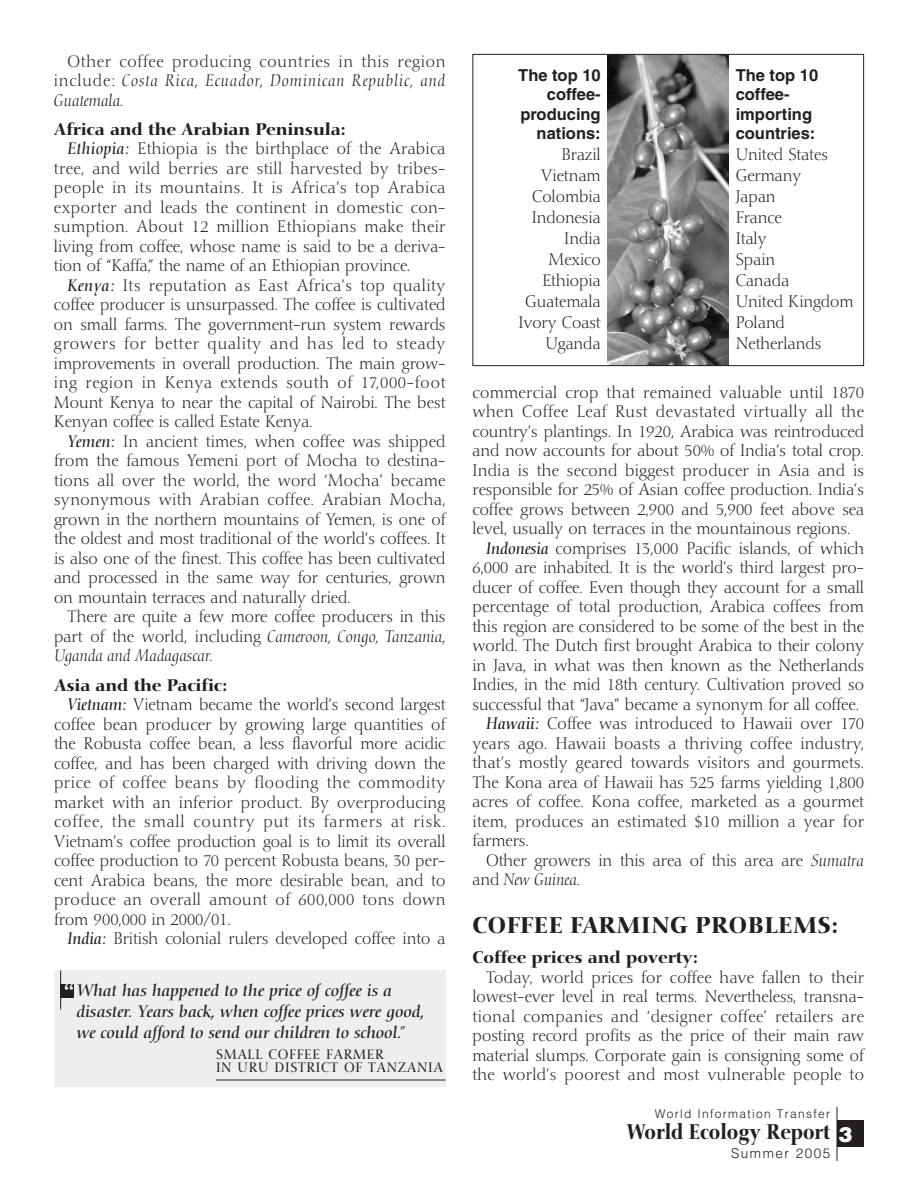
<style>
.page{position:relative;width:918px;height:1188px;background:#fff}
.page>*{position:absolute;margin:0;border:0;box-sizing:border-box;transform-origin:0 0}
.t1{font:500 22.5px "Nofret";letter-spacing:.02em;color:#231f20}
.t2{font:500 21px "Nofret";color:#231f20;scale:.85 1}
.t3{font:900 21px "Helvetica";color:#fff}
.t4{font:700 21px "Helvetica";color:#fff}
.t5{font:300 16.5px/21px "Nofret";color:#231f20;text-align:justify}
.t6{font:300 16.5px "Nofret";letter-spacing:.02em;color:#231f20}
.t7{font:300 16.5px "Nofret";letter-spacing:.035em;color:#231f20}
.t8{font:300 16.5px "Nofret";letter-spacing:.025em;color:#231f20}
.t9{font:300 16.5px "Nofret";letter-spacing:.03em;color:#231f20}
.t10{font:italic 16.5px/21px "Nofret";color:#231f20;scale:1.1 1}
.t11{font:500 16.5px "Nofret";color:#231f20}
.t12{font:700 16.5px/19.5px "Helvetica";color:#231f20;text-align:right}
.t13{font:300 16.5px "Nofret";letter-spacing:.055em;color:#231f20}
.t14{font:300 16.5px "Nofret";letter-spacing:.045em;color:#231f20}
.t15{font:300 16.5px "Nofret";letter-spacing:.05em;color:#231f20}
.t16{font:300 16.5px "Nofret";letter-spacing:.04em;color:#231f20}
.t17{font:italic 300 16.5px "Nofret";color:#231f20}
.t18{font:13.5px/13.5px "Nofret";letter-spacing:.05em;color:#231f20}
.t19{font:300 13.5px "Helvetica";letter-spacing:.11em;color:#231f20}
.t20{font:300 12px "Helvetica";letter-spacing:.11em;color:#231f20}
.s1{font-style:italic}
.s2{font-weight:400;font-style:italic}
.s3{font-style:normal}
</style>
<div class="page">
<img style="left:608px;top:56px;width:121px;height:308px">
<div style="left:472px;top:54px;width:392px;height:312px;border:1px solid #231f20"></div>
<div style="left:837px;top:1120px;width:27px;height:28px;background:#231f20"></div>
<hr style="left:837px;top:1107px;width:1px;height:54px;background:#231f20">
<div style="left:54px;top:970px;width:392px;height:118px;background:#eeeeef"></div>
<div style="left:61px;top:984px;width:13px;height:14px;background:#231f20"></div>
<hr style="left:60px;top:970px;width:1px;height:39px;background:#231f20">
<hr style="left:216px;top:1080px;width:230px;height:1px;background:#231f20">
<p class="t5" style="left:54px;top:53px;width:393px;line-height:19.5px;text-indent:14px">Other coffee producing countries in this region include: <span class="s1">Costa Rica, Ecuador, Dominican Republic, and Guatemala.</span></p>
<p class="t11" style="left:54px;top:122px;width:293px">Africa and the Arabian Peninsula:</p>
<p class="t6" style="left:67px;top:142px;width:379px"><span class="s2">Ethiopia:</span> Ethiopia is the birthplace of the Arabica</p>
<p class="t8" style="left:54px;top:161px;width:393px">tree, and wild berries are still harvested by tribes-</p>
<p class="t7" style="left:54px;top:181px;width:393px">people in its mountains. It is Africa’s top Arabica</p>
<p class="t9" style="left:54px;top:200px;width:393px">exporter and leads the continent in domestic con-</p>
<p class="t9" style="left:54px;top:220px;width:393px">sumption. About 12 million Ethiopians make their</p>
<p class="t5" style="left:54px;top:237px;width:393px">living from coffee, whose name is said to be a deriva-</p>
<p class="t5" style="left:54px;top:257px;width:358px">tion of “Kaffa,” the name of an Ethiopian province.</p>
<p class="t7" style="left:67px;top:278px;width:380px"><span class="s2">Kenya:</span> Its reputation as East Africa’s top quality</p>
<p class="t5" style="left:54px;top:296px;width:393px">coffee producer is unsurpassed. The coffee is cultivated</p>
<p class="t5" style="left:54px;top:315px;width:393px">on small farms. The government-run system rewards</p>
<p class="t15" style="left:54px;top:337px;width:393px">growers for better quality and has led to steady</p>
<p class="t5" style="left:54px;top:354px;width:393px">improvements in overall production. The main grow-</p>
<p class="t14" style="left:54px;top:376px;width:393px">ing region in Kenya extends south of 17,000-foot</p>
<p class="t5" style="left:54px;top:393px;width:393px">Mount Kenya to near the capital of Nairobi. The best</p>
<p class="t5" style="left:54px;top:413px;width:260px">Kenyan coffee is called Estate Kenya.</p>
<p class="t5" style="left:67px;top:432px;width:380px"><span class="s2">Yemen:</span> In ancient times, when coffee was shipped</p>
<p class="t5" style="left:54px;top:452px;width:393px">from the famous Yemeni port of Mocha to destina-</p>
<p class="t5" style="left:54px;top:471px;width:393px">tions all over the world, the word ‘Mocha’ became</p>
<p class="t8" style="left:54px;top:493px;width:393px">synonymous with Arabian coffee. Arabian Mocha,</p>
<p class="t5" style="left:54px;top:510px;width:393px">grown in the northern mountains of Yemen, is one of</p>
<p class="t5" style="left:54px;top:530px;width:393px">the oldest and most traditional of the world’s coffees. It</p>
<p class="t5" style="left:54px;top:549px;width:393px">is also one of the finest. This coffee has been cultivated</p>
<p class="t5" style="left:54px;top:569px;width:393px">and processed in the same way for centuries, grown</p>
<p class="t5" style="left:54px;top:588px;width:298px">on mountain terraces and naturally dried.</p>
<p class="t5" style="left:68px;top:608px;width:380px">There are quite a few more coffee producers in this</p>
<p class="t5" style="left:54px;top:627px;width:393px">part of the world, including <span class="s1">Cameroon, Congo, Tanzania,</span></p>
<p class="t17" style="left:54px;top:649px;width:160px">Uganda and Madagascar.</p>
<p class="t11" style="left:54px;top:678px;width:174px">Asia and the Pacific:</p>
<p class="t5" style="left:68px;top:696px;width:380px"><span class="s2">Vietnam:</span> Vietnam became the world’s second largest</p>
<p class="t5" style="left:54px;top:715px;width:393px">coffee bean producer by growing large quantities of</p>
<p class="t5" style="left:54px;top:735px;width:393px">the Robusta coffee bean, a less flavorful more acidic</p>
<p class="t5" style="left:54px;top:754px;width:393px">coffee, and has been charged with driving down the</p>
<p class="t16" style="left:54px;top:775px;width:393px">price of coffee beans by flooding the commodity</p>
<p class="t6" style="left:54px;top:795px;width:393px">market with an inferior product. By overproducing</p>
<p class="t13" style="left:54px;top:814px;width:393px">coffee, the small country put its farmers at risk.</p>
<p class="t5" style="left:54px;top:832px;width:393px">Vietnam’s coffee production goal is to limit its overall</p>
<p class="t5" style="left:54px;top:852px;width:393px">coffee production to 70 percent Robusta beans, 30 per-</p>
<p class="t5" style="left:54px;top:871px;width:393px">cent Arabica beans, the more desirable bean, and to</p>
<p class="t9" style="left:54px;top:892px;width:393px">produce an overall amount of 600,000 tons down</p>
<p class="t5" style="left:54px;top:910px;width:178px">from 900,000 in 2000/01.</p>
<p class="t5" style="left:68px;top:930px;width:380px"><span class="s2">India:</span> British colonial rulers developed coffee into a</p>
<p class="t10" style="left:77px;top:981px;width:318px">What has happened to the price of coffee is a disaster. Years back, when coffee prices were good, we could afford to send our children to school.”</p>
<p class="t18" style="left:216px;top:1049px;width:228px">SMALL COFFEE FARMER<br>IN URU DISTRICT OF TANZANIA</p>
<p class="t4" style="left:64px;top:984px;width:12px">“</p>
<p class="t12" style="left:518px;top:67px;width:84px">The top 10 coffee&shy;producing nations:</p>
<p class="t5" style="left:519px;top:146px;width:84px;text-align:right">Brazil<br>Vietnam<br>Colombia<br>Indonesia<br>India<br>Mexico<br>Ethiopia<br>Guatemala<br>Ivory Coast<br>Uganda</p>
<p class="t12" style="left:736px;top:67px;width:84px;text-align:left">The top 10 coffee&shy;importing countries:</p>
<p class="t5" style="left:736px;top:146px;width:119px;text-align:left">United States<br>Germany<br>Japan<br>France<br>Italy<br>Spain<br>Canada<br>United Kingdom<br>Poland<br>Netherlands</p>
<p class="t6" style="left:472px;top:385px;width:393px">commercial crop that remained valuable until 1870</p>
<p class="t7" style="left:472px;top:404px;width:393px">when Coffee Leaf Rust devastated virtually all the</p>
<p class="t5" style="left:472px;top:422px;width:393px">country’s plantings. In 1920, Arabica was reintroduced</p>
<p class="t5" style="left:472px;top:442px;width:393px">and now accounts for about 50% of India’s total crop.</p>
<p class="t5" style="left:472px;top:461px;width:393px">India is the second biggest producer in Asia and is</p>
<p class="t5" style="left:472px;top:481px;width:393px">responsible for 25% of Asian coffee production. India’s</p>
<p class="t5" style="left:472px;top:500px;width:393px">coffee grows between 2,900 and 5,900 feet above sea</p>
<p class="t5" style="left:472px;top:520px;width:379px">level, usually on terraces in the mountainous regions.</p>
<p class="t5" style="left:486px;top:539px;width:380px"><span class="s2">Indonesia</span> comprises 13,000 Pacific islands, of which</p>
<p class="t5" style="left:473px;top:559px;width:393px">6,000 are inhabited. It is the world’s third largest pro-</p>
<p class="t5" style="left:473px;top:578px;width:393px">ducer of coffee. Even though they account for a small</p>
<p class="t5" style="left:473px;top:598px;width:393px">percentage of total production, Arabica coffees from</p>
<p class="t5" style="left:473px;top:617px;width:393px">this region are considered to be some of the best in the</p>
<p class="t5" style="left:473px;top:637px;width:393px">world. The Dutch first brought Arabica to their colony</p>
<p class="t5" style="left:473px;top:656px;width:393px">in Java, in what was then known as the Netherlands</p>
<p class="t5" style="left:473px;top:676px;width:393px">Indies, in the mid 18th century. Cultivation proved so</p>
<p class="t5" style="left:473px;top:695px;width:388px">successful that “Java” became a synonym for all coffee.</p>
<p class="t5" style="left:486px;top:715px;width:379px"><span class="s2">Hawaii:</span> Coffee was introduced to Hawaii over 170</p>
<p class="t6" style="left:473px;top:736px;width:393px">years ago. Hawaii boasts a thriving coffee industry,</p>
<p class="t5" style="left:473px;top:754px;width:393px">that’s mostly geared towards visitors and gourmets.</p>
<p class="t5" style="left:473px;top:773px;width:393px">The Kona area of Hawaii has 525 farms yielding 1,800</p>
<p class="t5" style="left:473px;top:793px;width:393px">acres of coffee. Kona coffee, marketed as a gourmet</p>
<p class="t8" style="left:473px;top:814px;width:393px">item, produces an estimated $10 million a year for</p>
<p class="t5" style="left:473px;top:832px;width:58px">farmers.</p>
<p class="t5" style="left:486px;top:851px;width:379px">Other growers in this area of this area are <span class="s1">Sumatra</span></p>
<p class="t17" style="left:473px;top:872px;width:109px"><span class="s3">and</span> New Guinea.</p>
<h1 class="t1" style="left:472px;top:916px;width:367px">COFFEE FARMING PROBLEMS:</h1>
<p class="t11" style="left:472px;top:950px;width:227px">Coffee prices and poverty:</p>
<p class="t5" style="left:472px;top:969px;width:393px;line-height:19.5px;text-indent:14px">Today, world prices for coffee have fallen to their lowest-ever level in real terms. Nevertheless, transna&shy;tional companies and ‘designer coffee’ retailers are posting record profits as the price of their main raw material slumps. Corporate gain is consigning some of the world’s poorest and most vulnerable people to</p>
<p class="t20" style="left:655px;top:1110px;width:177px">World Information Transfer</p>
<p class="t2" style="left:627px;top:1123px;width:241px">World Ecology Report</p>
<p class="t19" style="left:731px;top:1149px;width:101px">Summer 2005</p>
<p class="t3" style="left:839px;top:1126px;width:16px">3</p>
</div>
